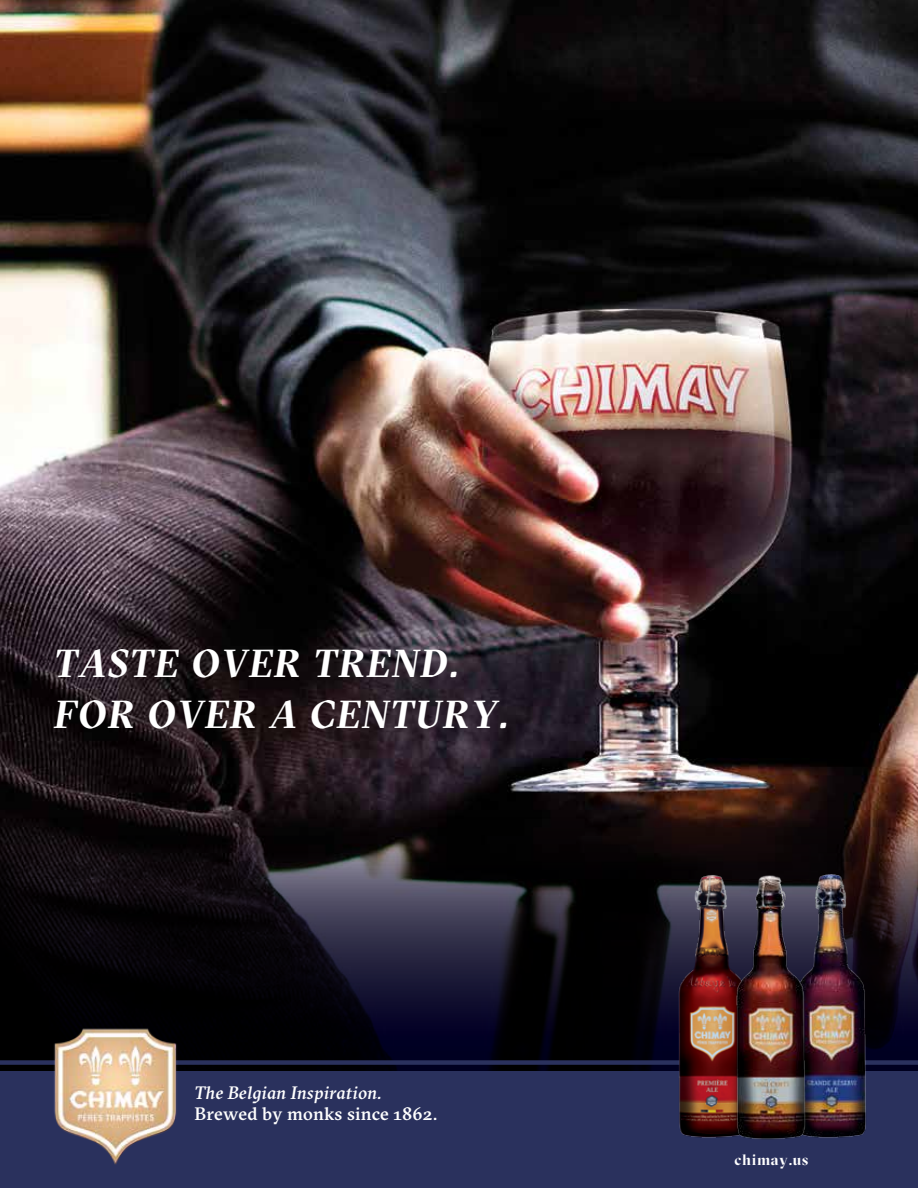
<style>
.page{position:relative;width:918px;height:1188px;background:#fff}
.page>*{position:absolute;margin:0;border:0;box-sizing:border-box;transform-origin:0 0}
.t1{font:italic 700 39px/51px "GT Sectra Fine Trial";letter-spacing:.05em;color:#fff}
.t2{font:500 18px "GT Sectra Trial";letter-spacing:.01em;color:#fff}
.t3{font:italic 500 18px "GT Sectra Trial";letter-spacing:.01em;color:#fff}
.t4{font:700 15px "GT Sectra Display Trial";letter-spacing:.05em;color:#fff}
</style>
<div class="page">
<img style="left:0;top:0;width:918px;height:818px">
<svg style="left:0;top:818px;width:918px;height:254px;background:#110e16"></svg>
<div style="left:0;top:1072px;width:918px;height:116px;background:#2a315d"></div>
<div style="left:0;top:1060px;width:918px;height:5px;background:#2a315d"></div>
<img style="left:43px;top:1025px;width:144px;height:140px">
<img style="left:667px;top:864px;width:89px;height:274px">
<img style="left:789px;top:863px;width:86px;height:275px">
<img style="left:727px;top:871px;width:84px;height:269px">
<p class="t1" style="left:54px;top:642px;width:457px">TASTE OVER TREND.<br>FOR OVER A CENTURY.</p>
<p class="t3" style="left:195px;top:1086px;width:189px">The Belgian Inspiration.</p>
<p class="t2" style="left:195px;top:1107px;width:244px">Brewed by monks since 1862.</p>
<p class="t4" style="left:735px;top:1155px;width:75px">chimay.us</p>
</div>
